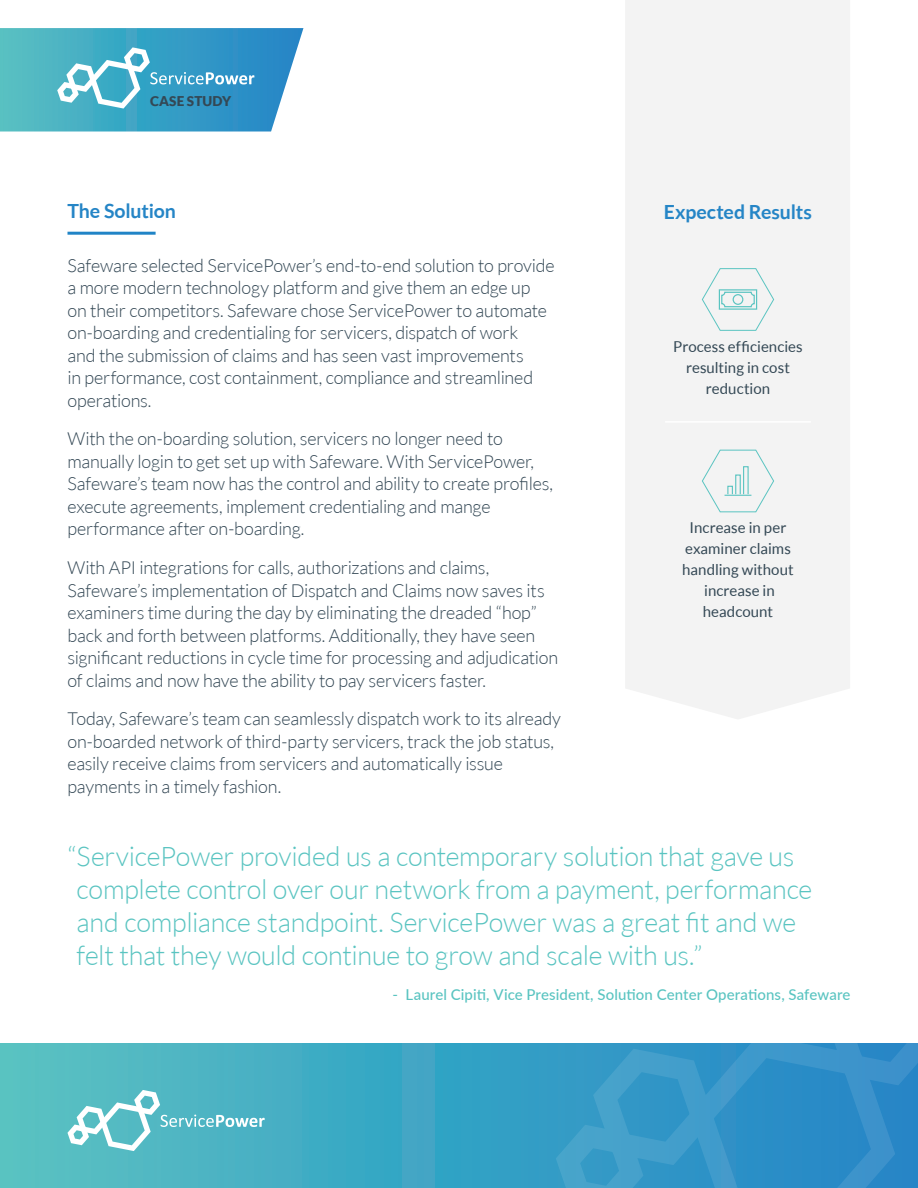
<style>
.page{position:relative;width:918px;height:1188px;background:#fff}
.page>*{position:absolute;margin:0;border:0;box-sizing:border-box;transform-origin:0 0}
.t1{font:300 27px/33px "Lato";letter-spacing:-.01em;color:#5ac4c1}
.t2{font:700 19.5px "Lato";letter-spacing:-.005em;color:#2585c6}
.t3{font:300 18px/22.5px "Lato";letter-spacing:-.01em;color:#344855}
.t4{font:15px/21px "Lato";color:#344855;text-align:center}
.t5{font:500 15px "Lato";letter-spacing:.005em;color:#5ac4c1}
.t6{font:900 13.5px "Lato";letter-spacing:.01em;color:#344855}
</style>
<div class="page">
<div style="left:625px;top:0;width:225px;height:719px;background:#f3f3f3"></div>
<svg style="left:0;top:1043px;width:556px;height:145px"></svg>
<svg style="left:556px;top:1043px;width:362px;height:145px"></svg>
<hr style="left:68px;top:232px;width:88px;height:3px;background:#2084c6">
<svg style="left:68px;top:1090px;width:197px;height:61px"></svg>
<hr style="left:665px;top:421px;width:146px;height:2px;background:#fff">
<svg style="left:701px;top:268px;width:74px;height:63px"></svg>
<svg style="left:701px;top:449px;width:74px;height:64px"></svg>
<svg style="left:0;top:28px;width:303px;height:104px"></svg>
<p class="t6" style="left:150px;top:93px;width:83px">CASE STUDY</p>
<p class="t2" style="left:68px;top:200px;width:110px">The Solution</p>
<p class="t3" style="left:68px;top:254px;width:489px">Safeware selected ServicePower’s end-to-end solution to provide a more modern technology platform and give them an edge up<br>on their competitors. Safeware chose ServicePower to automate on-boarding and credentialing for servicers, dispatch of work<br>and the submission of claims and has seen vast improvements<br>in performance, cost containment, compliance and streamlined operations.</p>
<p class="t3" style="left:68px;top:428px;width:487px">With the on-boarding solution, servicers no longer need to manually login to get set up with Safeware. With ServicePower, Safeware’s team now has the control and ability to create profiles, execute agreements, implement credentialing and mange performance after on-boarding.</p>
<p class="t3" style="left:68px;top:557px;width:492px">With API integrations for calls, authorizations and claims, Safeware’s implementation of Dispatch and Claims now saves its examiners time during the day by eliminating the dreaded “hop” back and forth between platforms. Additionally, they have seen significant reductions in cycle time for processing and adjudication of claims and now have the ability to pay servicers faster.</p>
<p class="t3" style="left:68px;top:708px;width:495px">Today, Safeware’s team can seamlessly dispatch work to its already on-boarded network of third-party servicers, track the job status, easily receive claims from servicers and automatically issue payments in a timely fashion.</p>
<p class="t2" style="left:664px;top:201px;width:150px">Expected Results</p>
<p class="t4" style="left:673px;top:336px;width:131px">Process efficiencies resulting in cost reduction</p>
<p class="t4" style="left:682px;top:517px;width:113px">Increase in per examiner claims handling without increase in headcount</p>
<p class="t1" style="left:77px;top:840px;width:737px;text-indent:-9px">“ServicePower provided us a contemporary solution that gave us complete control over our network from a payment, performance and compliance standpoint. ServicePower was a great fit and we felt that they would continue to grow and scale with us.”</p>
<p class="t5" style="left:393px;top:983px;width:459px">- Laurel Cipiti, Vice President, Solution Center Operations, Safeware</p>
</div>
